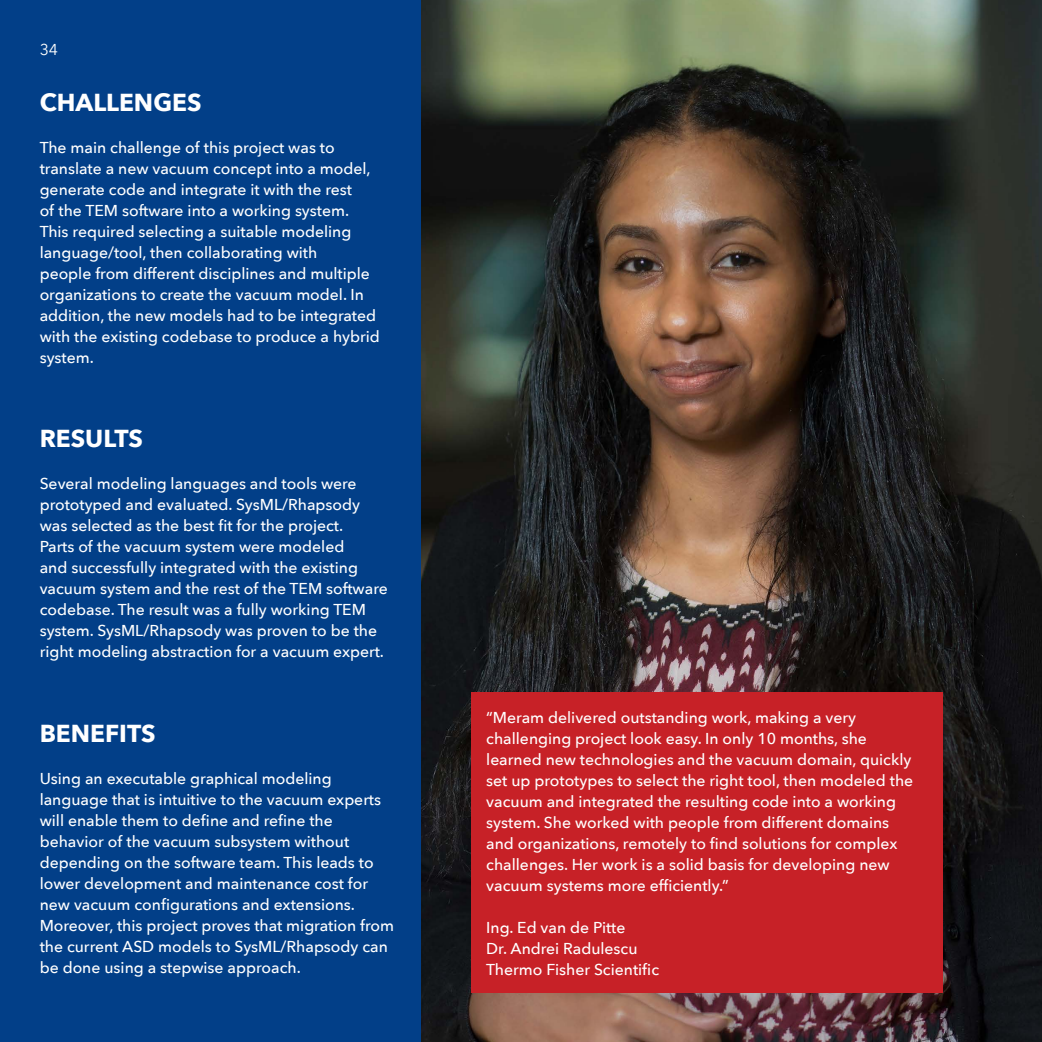
<style>
.page{position:relative;width:1042px;height:1042px;background:#fff}
.page>*{position:absolute;margin:0;border:0;box-sizing:border-box;transform-origin:0 0}
.t1{font:700 24.5px "Avenir Next";color:#fff}
.t2{font:500 15.75px/21px "Avenir Next";color:#fff}
.t3{font:15.75px "Avenir Next";color:#fff}
</style>
<div class="page">
<div style="left:0;top:0;width:422px;height:1042px;background:#023f88"></div>
<img style="left:422px;top:0;width:620px;height:1042px">
<div style="left:471px;top:692px;width:472px;height:300px;background:#c72127"></div>
<p class="t3" style="left:40px;top:37px;width:20px">34</p>
<h1 class="t1" style="left:40px;top:82px;width:163px">CHALLENGES</h1>
<p class="t2" style="left:40px;top:137px;width:342px">The main challenge of this project was to translate a new vacuum concept into a model, generate code and integrate it with the rest<br>of the TEM software into a working system.<br>This required selecting a suitable modeling language/tool, then collaborating with<br>people from different disciplines and multiple organizations to create the vacuum model. In addition, the new models had to be integrated with the existing codebase to produce a hybrid system.</p>
<h1 class="t1" style="left:40px;top:418px;width:105px">RESULTS</h1>
<p class="t2" style="left:40px;top:473px;width:350px">Several modeling languages and tools were prototyped and evaluated. SysML/Rhapsody was selected as the best fit for the project.<br>Parts of the vacuum system were modeled<br>and successfully integrated with the existing vacuum system and the rest of the TEM software codebase. The result was a fully working TEM system. SysML/Rhapsody was proven to be the right modeling abstraction for a vacuum expert.</p>
<h1 class="t1" style="left:40px;top:712px;width:118px">BENEFITS</h1>
<p class="t2" style="left:40px;top:767px;width:356px">Using an executable graphical modeling language that is intuitive to the vacuum experts will enable them to define and refine the behavior of the vacuum subsystem without depending on the software team. This leads to lower development and maintenance cost for new vacuum configurations and extensions.<br>Moreover, this project proves that migration from the current ASD models to SysML/Rhapsody can be done using a stepwise approach.</p>
<p class="t2" style="left:486px;top:706px;width:428px">“Meram delivered outstanding work, making a very challenging project look easy. In only 10 months, she learned new technologies and the vacuum domain, quickly set up prototypes to select the right tool, then modeled the vacuum and integrated the resulting code into a working system. She worked with people from different domains and organizations, remotely to find solutions for complex challenges. Her work is a solid basis for developing new vacuum systems more efficiently.”</p>
<p class="t2" style="left:486px;top:916px;width:174px">Ing. Ed van de Pitte<br>Dr. Andrei Radulescu<br>Thermo Fisher Scientific</p>
</div>
